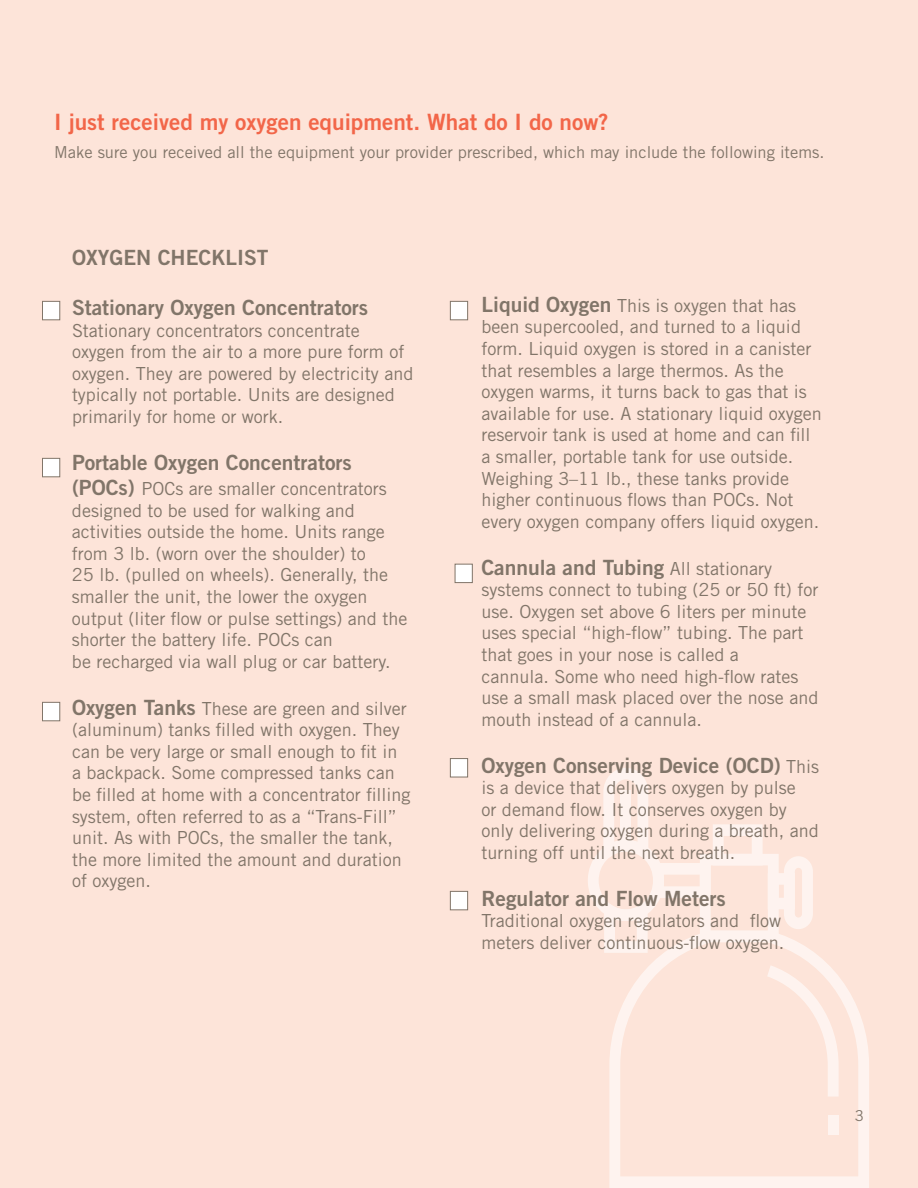
<style>
.page{position:relative;width:918px;height:1188px;background:#fde4d9}
.page>*{position:absolute;margin:0;border:0;box-sizing:border-box;transform-origin:0 0}
.t1{font:22.5px "Trade Gothic LT Std Bd 2";color:#f26649}
.t2{font:21px "Trade Gothic LT Std Bd 2";color:#817569}
.t3{font:18px/21.6px "Trade Gothic LT Std";color:#817569}
.t4{font:16.5px "Trade Gothic LT Std";color:#817569}
.t5{font:15px "Trade Gothic LT Std";color:#817569}
.s1{font-family:"Trade Gothic LT Std Bd 2";font-size:21px}
.s2{font-family:"Trade Gothic LT Std";font-size:18px}
</style>
<div class="page">
<svg style="left:609px;top:952px;width:260px;height:236px"></svg>
<svg style="left:767px;top:965px;width:72px;height:132px"></svg>
<div style="left:828px;top:1115px;width:11px;height:20px;background:#fef3ef"></div>
<svg style="left:588px;top:768px;width:225px;height:185px"></svg>
<div style="left:42px;top:301px;width:18px;height:19px;background:#fff;border:1px solid #817569"></div>
<div style="left:42px;top:458px;width:18px;height:19px;background:#fff;border:1px solid #817569"></div>
<div style="left:42px;top:702px;width:18px;height:19px;background:#fff;border:1px solid #817569"></div>
<div style="left:450px;top:301px;width:18px;height:19px;background:#fff;border:1px solid #817569"></div>
<div style="left:450px;top:758px;width:18px;height:19px;background:#fff;border:1px solid #817569"></div>
<div style="left:450px;top:891px;width:18px;height:19px;background:#fff;border:1px solid #817569"></div>
<div style="left:455px;top:564px;width:18px;height:19px;background:#fff;border:1px solid #817569"></div>
<p class="t1" style="left:54px;top:108px;width:556px">I just received my oxygen equipment. What do I do now?</p>
<p class="t4" style="left:54px;top:143px;width:772px">Make sure you received all the equipment your provider prescribed, which may include the following items.</p>
<p class="t2" style="left:72px;top:244px;width:198px">OXYGEN CHECKLIST</p>
<p class="t2" style="left:72px;top:295px;width:298px">Stationary Oxygen Concentrators</p>
<p class="t3" style="left:72px;top:319px;width:343px">Stationary concentrators concentrate oxygen from the air to a more pure form of oxygen. They are powered by electricity and typically not portable. Units are designed primarily for home or work.</p>
<p class="t2" style="left:72px;top:449px;width:281px">Portable Oxygen Concentrators</p>
<p class="t3" style="left:72px;top:478px;width:337px"><span class="s1">(POCs)</span> POCs are smaller concentrators designed to be used for walking and activities outside the home. Units range from 3 lb. (worn over the shoulder) to<br>25 lb. (pulled on wheels). Generally, the smaller the unit, the lower the oxygen output (liter flow or pulse settings) and the shorter the battery life. POCs can<br>be recharged via wall plug or car battery.</p>
<p class="t3" style="left:72px;top:697px;width:340px"><span class="s1">Oxygen Tanks</span> These are green and silver (aluminum) tanks filled with oxygen. They can be very large or small enough to fit in a backpack. Some compressed tanks can be filled at home with a concentrator filling system, often referred to as a “Trans-Fill” unit. As with POCs, the smaller the tank, the more limited the amount and duration of oxygen.</p>
<p class="t3" style="left:481px;top:294px;width:342px"><span class="s1">Liquid Oxygen</span> This is oxygen that has been supercooled, and turned to a liquid form. Liquid oxygen is stored in a canister that resembles a large thermos. As the oxygen warms, it turns back to gas that is available for use. A stationary liquid oxygen reservoir tank is used at home and can fill a smaller, portable tank for use outside.<br>Weighing 3–11 lb., these tanks provide higher continuous flows than POCs. Not every oxygen company offers liquid oxygen.</p>
<p class="t2" style="left:482px;top:554px;width:292px">Cannula and Tubing <span class="s2">All stationary</span></p>
<p class="t3" style="left:482px;top:579px;width:338px">systems connect to tubing (25 or 50 ft) for use. Oxygen set above 6 liters per minute uses special “high-flow” tubing. The part that goes in your nose is called a<br>cannula. Some who need high-flow rates use a small mask placed over the nose and mouth instead of a cannula.</p>
<p class="t2" style="left:482px;top:752px;width:339px">Oxygen Conserving Device (OCD) <span class="s2">This</span></p>
<p class="t3" style="left:482px;top:777px;width:339px">is a device that delivers oxygen by pulse<br>or demand flow. It conserves oxygen by only delivering oxygen during a breath, and turning off until the next breath.</p>
<p class="t2" style="left:482px;top:885px;width:246px">Regulator and Flow Meters</p>
<p class="t3" style="left:482px;top:910px;width:304px">Traditional oxygen regulators and flow meters deliver continuous-flow oxygen.</p>
<p class="t5" style="left:855px;top:1107px;width:11px">3</p>
</div>
